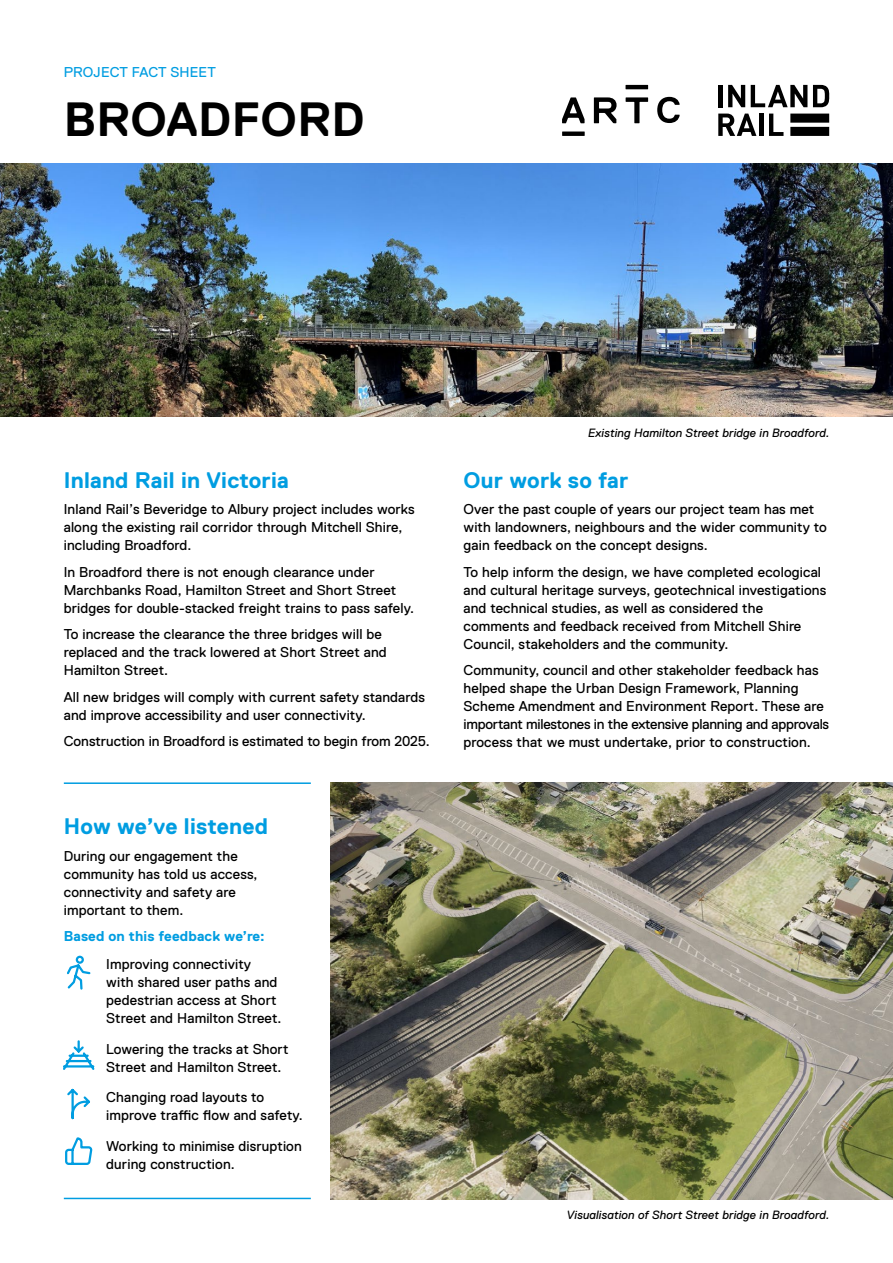
<style>
.page{position:relative;width:893px;height:1263px;background:#fff}
.page>*{position:absolute;margin:0;border:0;box-sizing:border-box;transform-origin:0 0}
.t1{font:700 48px "Replica LL";letter-spacing:.01em;color:#000}
.t2{font:700 22.5px "Replica LL";letter-spacing:.01em;color:#009de1}
.Body_Copy{font:14.25px/18px "Replica LL";letter-spacing:.01em;color:#000}
.Body_Copy-2{font:700 14.25px "Replica LL";letter-spacing:.01em;color:#009de1}
.Body_Copy-3{font:14.25px "Replica LL";letter-spacing:.01em;color:#009de1}
.t3{font:italic 12px "Replica LL";letter-spacing:.01em;color:#000}
</style>
<div class="page">
<img style="left:0;top:164px;width:893px;height:253px">
<hr style="left:64px;top:1198px;width:247px;height:1px;background:#009de1">
<hr style="left:64px;top:782px;width:247px;height:2px;background:#009de1">
<img style="left:330px;top:782px;width:563px;height:417px">
<div style="left:718px;top:85px;width:5px;height:22px;background:#000"></div>
<svg style="left:728px;top:85px;width:17px;height:22px"></svg>
<svg style="left:751px;top:85px;width:56px;height:22px"></svg>
<svg style="left:813px;top:85px;width:16px;height:22px"></svg>
<svg style="left:718px;top:114px;width:38px;height:22px"></svg>
<div style="left:759px;top:114px;width:5px;height:22px;background:#000"></div>
<svg style="left:769px;top:114px;width:14px;height:22px"></svg>
<svg style="left:790px;top:114px;width:39px;height:22px"></svg>
<svg style="left:562px;top:132px;width:23px;height:4px"></svg>
<svg style="left:625px;top:85px;width:23px;height:4px"></svg>
<svg style="left:562px;top:97px;width:23px;height:26px"></svg>
<svg style="left:626px;top:97px;width:22px;height:26px"></svg>
<svg style="left:594px;top:97px;width:23px;height:26px"></svg>
<svg style="left:657px;top:97px;width:23px;height:26px"></svg>
<svg style="left:67px;top:955px;width:24px;height:35px"></svg>
<svg style="left:63px;top:1040px;width:32px;height:30px"></svg>
<svg style="left:67px;top:1088px;width:23px;height:32px"></svg>
<svg style="left:65px;top:1137px;width:28px;height:28px"></svg>
<p class="Body_Copy-3" style="left:64px;top:64px;width:154px">PROJECT FACT SHEET</p>
<h1 class="t1" style="left:64px;top:93px;width:302px">BROADFORD</h1>
<h2 class="t2" style="left:64px;top:467px;width:227px">Inland Rail in Victoria</h2>
<p class="Body_Copy" style="left:64px;top:500px;width:352px">Inland Rail’s Beveridge to Albury project includes works along the existing rail corridor through Mitchell Shire, including Broadford.</p>
<p class="Body_Copy" style="left:64px;top:563px;width:352px">In Broadford there is not enough clearance under<br>Marchbanks Road, Hamilton Street and Short Street bridges for double-stacked freight trains to pass safely.</p>
<p class="Body_Copy" style="left:64px;top:625px;width:324px">To increase the clearance the three bridges will be replaced and the track lowered at Short Street and<br>Hamilton Street.</p>
<p class="Body_Copy" style="left:64px;top:688px;width:363px">All new bridges will comply with current safety standards and improve accessibility and user connectivity.</p>
<p class="Body_Copy" style="left:64px;top:732px;width:367px">Construction in Broadford is estimated to begin from 2025.</p>
<h2 class="t2" style="left:64px;top:814px;width:206px">How we’ve listened</h2>
<p class="Body_Copy" style="left:64px;top:847px;width:195px">During our engagement the community has told us access, connectivity and safety are important to them.</p>
<p class="Body_Copy-2" style="left:64px;top:928px;width:203px">Based on this feedback we’re:</p>
<p class="Body_Copy" style="left:106px;top:955px;width:177px">Improving connectivity with shared user paths and pedestrian access at Short<br>Street and Hamilton Street.</p>
<p class="Body_Copy" style="left:106px;top:1040px;width:184px">Lowering the tracks at Short<br>Street and Hamilton Street.</p>
<p class="Body_Copy" style="left:106px;top:1088px;width:198px">Changing road layouts to improve traffic flow and safety.</p>
<p class="Body_Copy" style="left:106px;top:1137px;width:197px">Working to minimise disruption during construction.</p>
<p class="t3" style="left:588px;top:426px;width:243px">Existing Hamilton Street bridge in Broadford.</p>
<h2 class="t2" style="left:463px;top:467px;width:166px">Our work so far</h2>
<p class="Body_Copy" style="left:463px;top:500px;width:365px">Over the past couple of years our project team has met with landowners, neighbours and the wider community to gain feedback on the concept designs.</p>
<p class="Body_Copy" style="left:463px;top:563px;width:364px">To help inform the design, we have completed ecological and cultural heritage surveys, geotechnical investigations and technical studies, as well as considered the comments and feedback received from Mitchell Shire Council, stakeholders and the community.</p>
<p class="Body_Copy" style="left:463px;top:661px;width:367px">Community, council and other stakeholder feedback has helped shape the Urban Design Framework, Planning Scheme Amendment and Environment Report. These are important milestones in the extensive planning and approvals process that we must undertake, prior to construction.</p>
<p class="t3" style="left:567px;top:1208px;width:264px">Visualisation of Short Street bridge in Broadford.</p>
</div>
